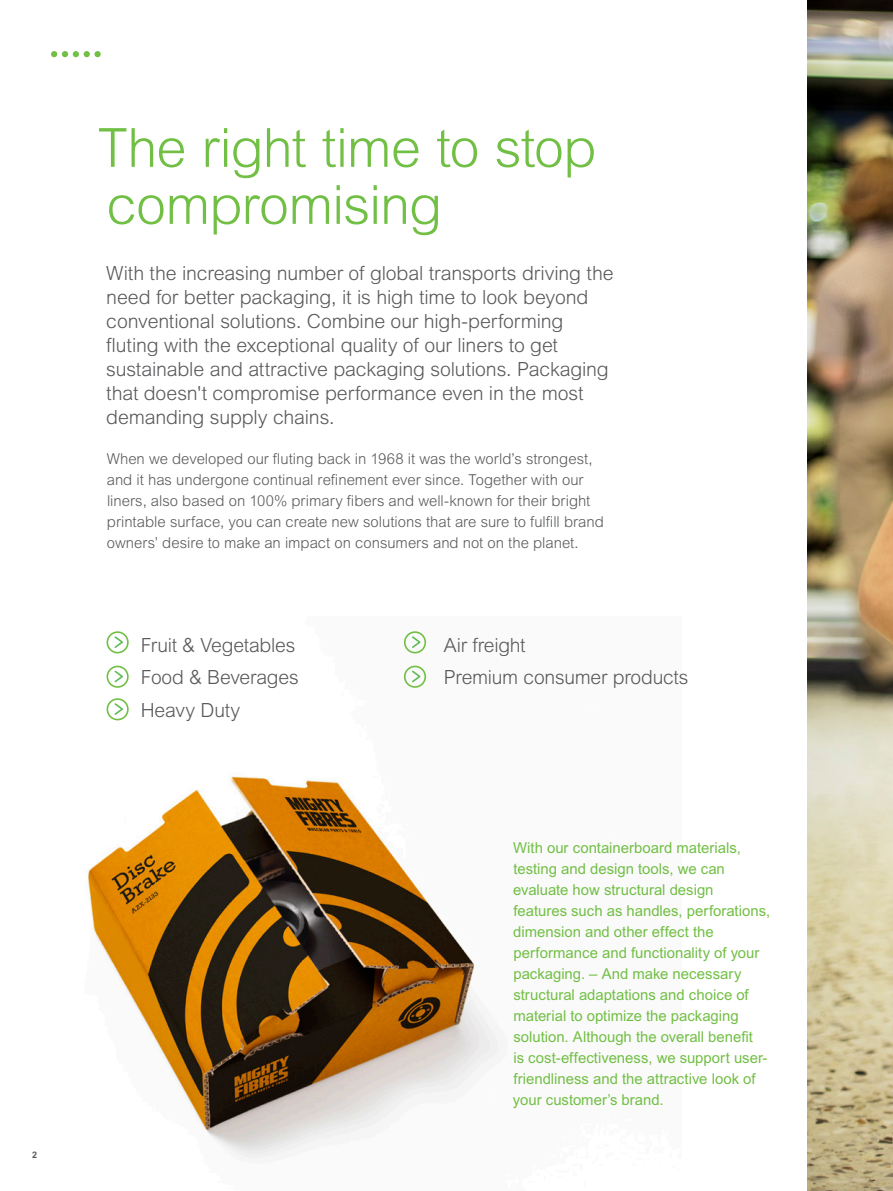
<style>
.page{position:relative;width:893px;height:1191px;background:#fff}
.page>*{position:absolute;margin:0;border:0;box-sizing:border-box;transform-origin:0 0}
.t1{font:300 54px/57px "Arial MT Std";letter-spacing:-.015em;color:#71bf44}
.Ingress{font:300 19.5px/24px "Arial MT Std";letter-spacing:-.01em;color:#57585a}
.t2{font:15px/21px "Arial MT Std";color:#71bf44}
.t3{font:300 15px/21px "Arial MT Std";color:#57585a}
.t4{font:700 9px "Arial MT Std";color:#57585a}
</style>
<div class="page">
<img style="left:87px;top:631px;width:412px;height:527px">
<img style="left:808px;top:0;width:85px;height:1191px">
<div style="left:107px;top:631px;width:22px;height:22px;border:2px solid #71bf44;border-radius:50%"></div>
<svg style="left:113px;top:635px;width:12px;height:14px"></svg>
<div style="left:404px;top:631px;width:22px;height:22px;border:2px solid #71bf44;border-radius:50%"></div>
<svg style="left:410px;top:635px;width:12px;height:14px"></svg>
<div style="left:107px;top:665px;width:22px;height:23px;border:2px solid #71bf44;border-radius:50%"></div>
<svg style="left:113px;top:669px;width:12px;height:15px"></svg>
<div style="left:404px;top:665px;width:22px;height:23px;border:2px solid #71bf44;border-radius:50%"></div>
<svg style="left:410px;top:669px;width:12px;height:15px"></svg>
<div style="left:107px;top:698px;width:22px;height:22px;border:2px solid #71bf44;border-radius:50%"></div>
<svg style="left:113px;top:702px;width:12px;height:14px"></svg>
<svg style="left:51px;top:51px;width:39px;height:6px"></svg>
<div style="left:94px;top:51px;width:7px;height:6px;background:#71bf44;border-radius:50%"></div>
<p class="t4" style="left:32px;top:1149px;width:7px">2</p>
<p class="t1" style="left:98px;top:119px;width:500px">The right time to stop compromising</p>
<p class="Ingress" style="left:106px;top:261px;width:509px">With the increasing number of global transports driving the need for better packaging, it is high time to look beyond</p>
<p class="Ingress" style="left:106px;top:309px;width:459px">conventional solutions. Combine our high-performing</p>
<p class="Ingress" style="left:106px;top:333px;width:504px">fluting with the exceptional quality of our liners to get sustainable and attractive packaging solutions. Packaging that doesn't compromise performance even in the most demanding supply chains.</p>
<p class="t3" style="left:107px;top:448px;width:499px">When we developed our fluting back in 1968 it was the world’s strongest, and it has undergone continual refinement ever since. Together with our liners, also based on 100% primary fibers and well-known for their bright printable surface, you can create new solutions that are sure to fulfill brand owners’ desire to make an impact on consumers and not on the planet.</p>
<p class="Ingress" style="left:141px;top:633px;width:156px">Fruit &amp; Vegetables</p>
<p class="Ingress" style="left:141px;top:665px;width:159px">Food &amp; Beverages</p>
<p class="Ingress" style="left:141px;top:697px;width:101px">Heavy Duty</p>
<p class="Ingress" style="left:444px;top:633px;width:83px">Air freight</p>
<p class="Ingress" style="left:444px;top:665px;width:246px">Premium consumer products</p>
<p class="t2" style="left:513px;top:837px;width:259px">With our containerboard materials, testing and design tools, we can evaluate how structural design features such as handles, perforations, dimension and other effect the performance and functionality of your packaging. – And make necessary structural adaptations and choice of material to optimize the packaging solution. Although the overall benefit<br>is cost-effectiveness, we support user&shy;friendliness and the attractive look of your customer’s brand.</p>
</div>
